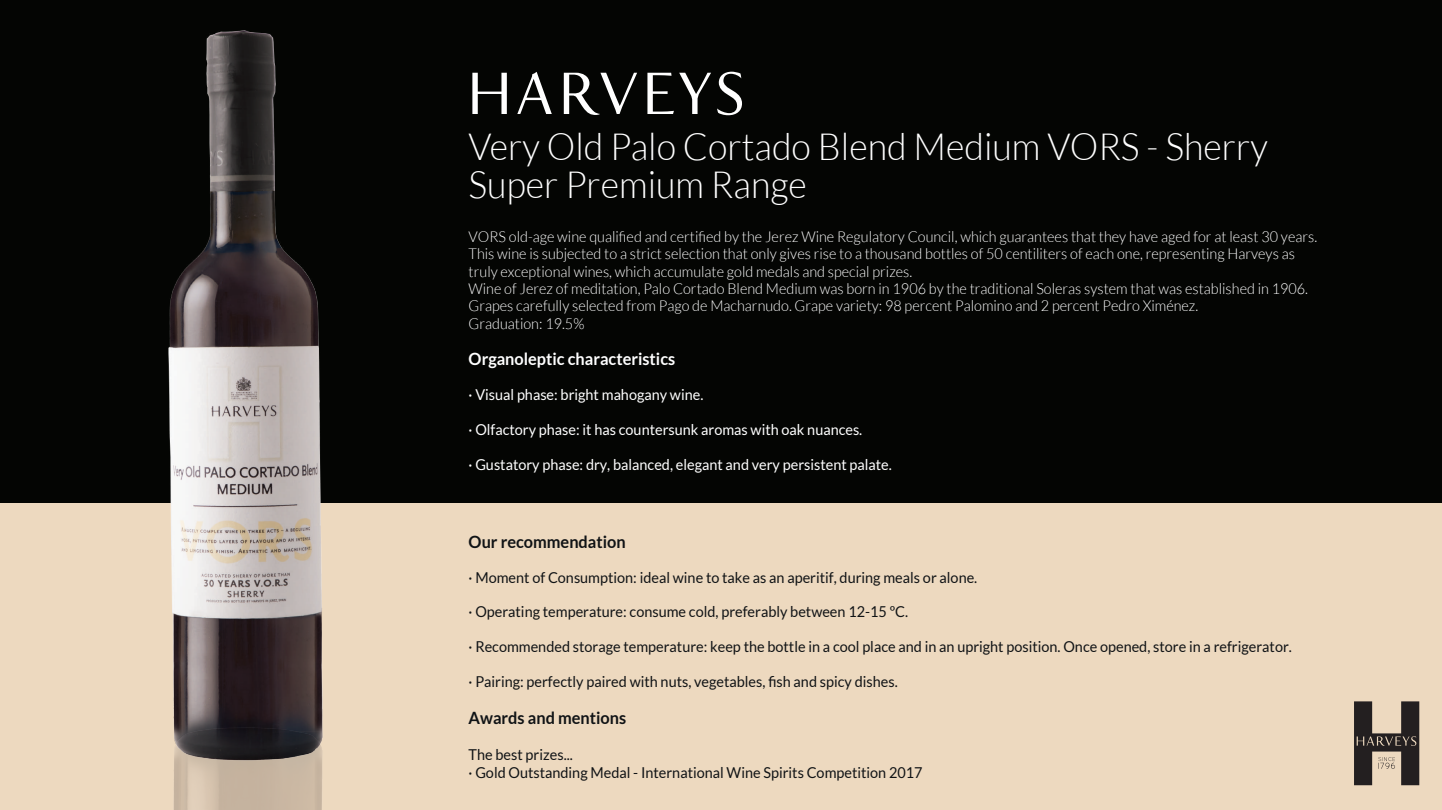
<style>
.page{position:relative;width:1442px;height:810px;background:#fff}
.page>*{position:absolute;margin:0;border:0;box-sizing:border-box;transform-origin:0 0}
.t1{font:300 37.5px/37.5px "Lato";color:#fff;scale:.96 1}
.t2{font:700 16.95px "Lato";color:#101315;scale:.96 1}
.t3{font:700 16.95px "Lato";color:#fff;scale:.96 1}
.t4{font:300 15px/17.3px "Lato";color:#fff;scale:.96 1}
.t5{font:15px/17.3px "Lato";color:#101315;scale:.96 1}
.t6{font:15px "Lato";color:#fff;scale:.96 1}
</style>
<div class="page">
<div style="left:0;top:0;width:1441px;height:808px;background:#040503"></div>
<div style="left:0;top:503px;width:1441px;height:306px;background:#edd9bf"></div>
<svg style="left:1354px;top:701px;width:65px;height:84px"></svg>
<img style="left:168px;top:30px;width:154px;height:779px">
<svg style="left:517px;top:72px;width:35px;height:42px"></svg>
<svg style="left:472px;top:73px;width:35px;height:41px"></svg>
<svg style="left:564px;top:73px;width:73px;height:42px"></svg>
<svg style="left:647px;top:73px;width:64px;height:41px"></svg>
<svg style="left:717px;top:72px;width:25px;height:43px"></svg>
<img style="left:168px;top:650px;width:155px;height:158px">
<h1 class="t1" style="left:468px;top:128px;width:834px">Very Old Palo Cortado Blend Medium VORS - Sherry<br>Super Premium Range</h1>
<p class="t4" style="left:468px;top:228px;width:885px">VORS old-age wine qualified and certified by the Jerez Wine Regulatory Council, which guarantees that they have aged for at least 30 years.<br>This wine is subjected to a strict selection that only gives rise to a thousand bottles of 50 centiliters of each one, representing Harveys as truly exceptional wines, which accumulate gold medals and special prizes.<br>Wine of Jerez of meditation, Palo Cortado Blend Medium was born in 1906 by the traditional Soleras system that was established in 1906.<br>Grapes carefully selected from Pago de Macharnudo. Grape variety: 98 percent Palomino and 2 percent Pedro Ximénez.<br>Graduation: 19.5%</p>
<p class="t3" style="left:468px;top:349px;width:217px">Organoleptic characteristics</p>
<p class="t6" style="left:468px;top:386px;width:246px">· Visual phase: bright mahogany wine.</p>
<p class="t6" style="left:468px;top:421px;width:411px">· Olfactory phase: it has countersunk aromas with oak nuances.</p>
<p class="t6" style="left:468px;top:455px;width:442px">· Gustatory phase: dry, balanced, elegant and very persistent palate.</p>
<p class="t2" style="left:468px;top:531px;width:165px">Our recommendation</p>
<p class="t5" style="left:468px;top:568px;width:531px">· Moment of Consumption: ideal wine to take as an aperitif, during meals or alone.</p>
<p class="t5" style="left:468px;top:602px;width:459px">· Operating temperature: consume cold, preferably between 12-15 ºC.</p>
<p class="t5" style="left:468px;top:637px;width:859px">· Recommended storage temperature: keep the bottle in a cool place and in an upright position. Once opened, store in a refrigerator.</p>
<p class="t5" style="left:468px;top:672px;width:448px">· Pairing: perfectly paired with nuts, vegetables, fish and spicy dishes.</p>
<p class="t2" style="left:468px;top:707px;width:166px">Awards and mentions</p>
<p class="t5" style="left:468px;top:746px;width:474px">The best prizes...<br>· Gold Outstanding Medal - International Wine Spirits Competition 2017</p>
</div>
